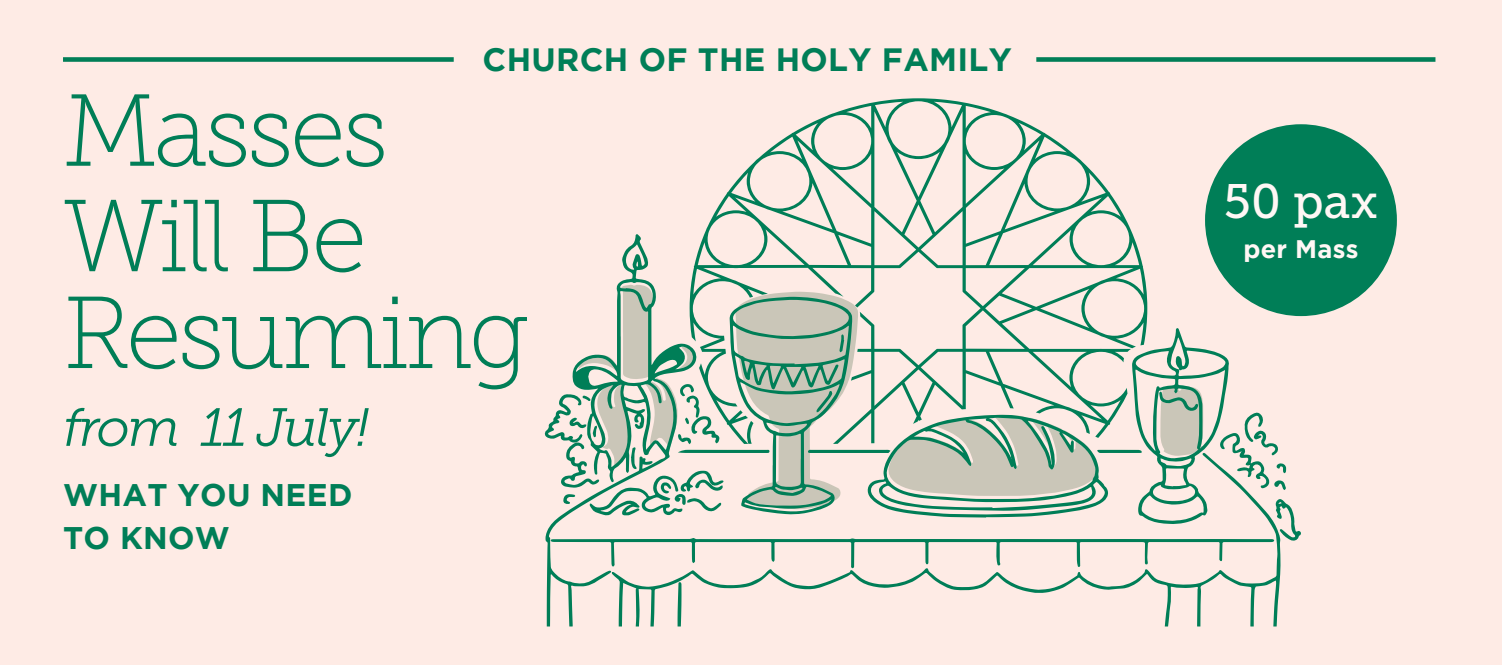
<style>
.page{position:relative;width:1502px;height:665px;background:#feebe5}
.page>*{position:absolute;margin:0;border:0;box-sizing:border-box;transform-origin:0 0}
.t1{font:102.02px/105.5px "Museo Slab 100";letter-spacing:-.04em;color:#007e57}
.t2{font:italic 53.55px "Museo Slab 300";letter-spacing:-.045em;color:#007e57}
.t3{font:48.12px "Museo Slab 500";color:#fff7f5}
.t4{font:700 32.2px "Gotham";letter-spacing:.01em;color:#007e57}
.t5{font:700 31.15px/42.7px "Gotham";letter-spacing:.01em;color:#007e57}
.t6{font:700 25.38px "Gotham";letter-spacing:.01em;color:#fff7f5}
</style>
<div class="page">
<svg style="left:546px;top:234px;width:107px;height:392px"></svg>
<svg style="left:612px;top:568px;width:668px;height:59px"></svg>
<svg style="left:544px;top:285px;width:757px;height:283px"></svg>
<svg style="left:689px;top:98px;width:458px;height:346px"></svg>
<div style="left:63px;top:57px;width:391px;height:5px;background:#007e57"></div>
<div style="left:1036px;top:57px;width:399px;height:5px;background:#007e57"></div>
<div style="left:1205px;top:124px;width:191px;height:192px;background:#007e57;border-radius:50%"></div>
<p class="t4" style="left:482px;top:41px;width:531px">CHURCH OF THE HOLY FAMILY</p>
<h1 class="t1" style="left:63px;top:79px;width:327px">Masses<br>Will Be</h1>
<h1 class="t1" style="left:63px;top:281px;width:468px">Resuming</h1>
<h2 class="t2" style="left:63px;top:398px;width:307px">from 11 July!</h2>
<p class="t5" style="left:63px;top:473px;width:291px">WHAT YOU NEED<br>TO KNOW</p>
<h3 class="t3" style="left:1224px;top:175px;width:155px">50 pax</h3>
<p class="t6" style="left:1243px;top:235px;width:117px">per Mass</p>
</div>
